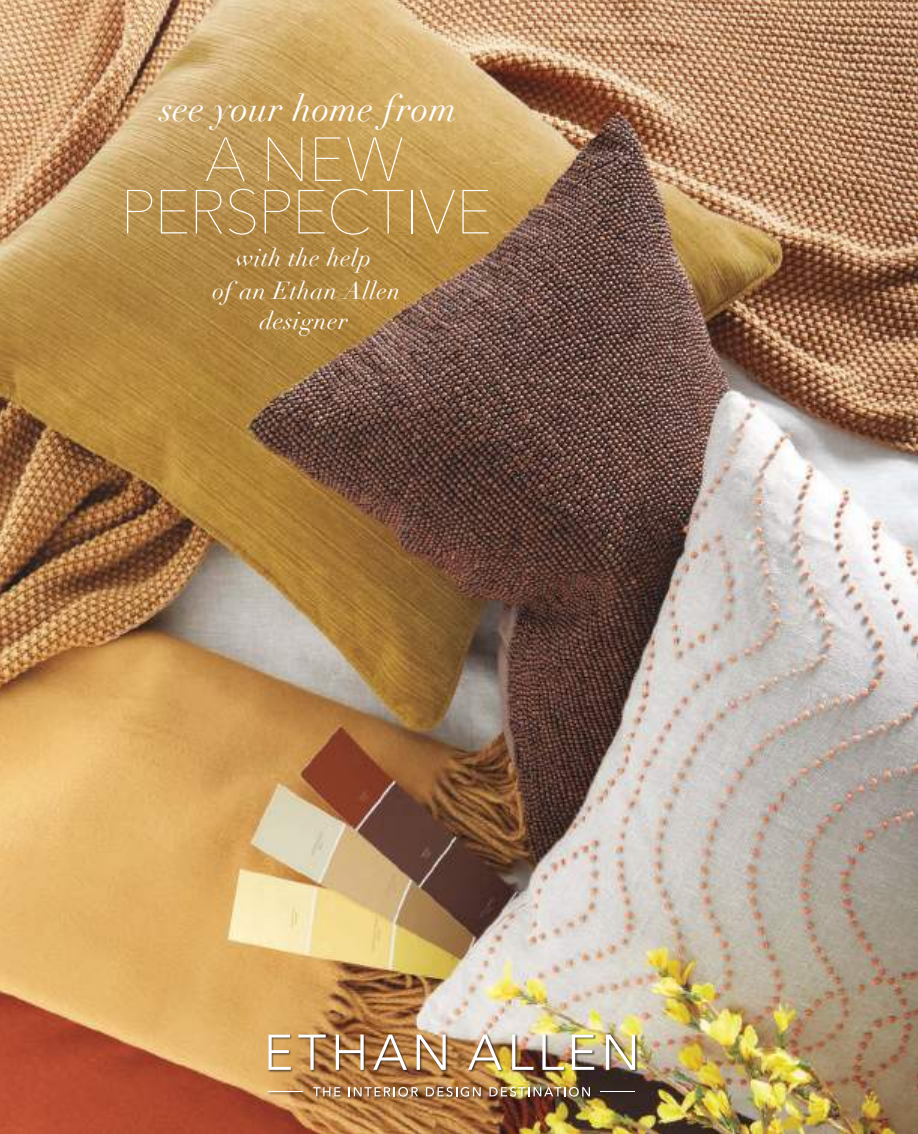
<style>
.page{position:relative;width:918px;height:1134px;background:#fff}
.page>*{position:absolute;margin:0;border:0;box-sizing:border-box;transform-origin:0 0}
.t1{font:200 61.5px/52.5px "Avenir Next LT Pro";letter-spacing:-.015em;color:#fff;text-align:center}
.t2{font:italic 36px "Didot LH";letter-spacing:.015em;color:#fff}
.t3{font:italic 24px/33px "Didot LH";letter-spacing:.02em;color:#fff;text-align:center}
</style>
<div class="page">
<img style="left:0;top:0;width:918px;height:1134px">
<div style="left:268px;top:1034px;width:378px;height:66px;background:#231f20;opacity:.75"></div>
<svg style="left:268px;top:1035px;width:23px;height:35px"></svg>
<svg style="left:298px;top:1035px;width:28px;height:35px"></svg>
<svg style="left:336px;top:1035px;width:28px;height:35px"></svg>
<svg style="left:373px;top:1035px;width:34px;height:35px"></svg>
<svg style="left:417px;top:1035px;width:29px;height:35px"></svg>
<svg style="left:468px;top:1035px;width:34px;height:35px"></svg>
<svg style="left:512px;top:1035px;width:21px;height:35px"></svg>
<svg style="left:542px;top:1035px;width:22px;height:35px"></svg>
<svg style="left:572px;top:1035px;width:22px;height:35px"></svg>
<svg style="left:606px;top:1035px;width:36px;height:35px"></svg>
<hr style="left:268px;top:1091px;width:35px;height:1px;background:#fff">
<svg style="left:313px;top:1087px;width:27px;height:9px"></svg>
<svg style="left:349px;top:1087px;width:69px;height:10px"></svg>
<svg style="left:426px;top:1087px;width:55px;height:10px"></svg>
<svg style="left:489px;top:1087px;width:101px;height:10px"></svg>
<hr style="left:601px;top:1091px;width:34px;height:1px;background:#fff">
<h2 class="t2" style="left:160px;top:93px;width:298px">see your home from</h2>
<h1 class="t1" style="left:120px;top:133px;width:373px">A NEW<br>PERSPECTIVE</h1>
<p class="t3" style="left:213px;top:244px;width:189px">with the help<br>of an Ethan Allen</p>
<p class="t3" style="left:260px;top:307px;width:90px">designer</p>
</div>
